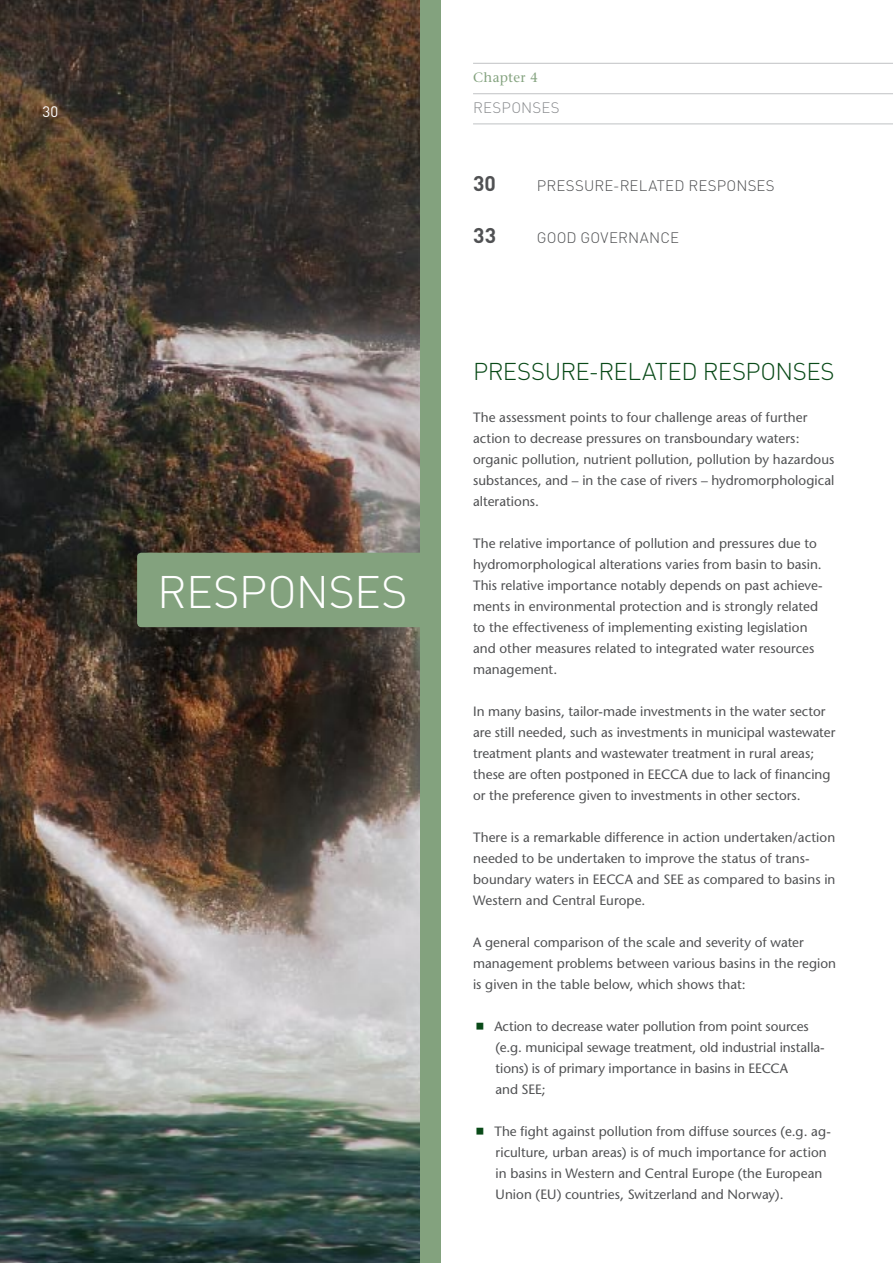
<style>
.page{position:relative;width:893px;height:1263px;background:#fff}
.page>*{position:absolute;margin:0;border:0;box-sizing:border-box;transform-origin:0 0}
.t1{font:300 45px "DIN";letter-spacing:-.015em;color:#fff}
.t2{font:300 24px "DIN";letter-spacing:-.025em;color:#094a18}
.t3{font:700 21px "DIN";color:#505153}
.t4{font:300 15px "DIN";letter-spacing:.01em;color:#505153}
.t5{font:300 15px "DIN";letter-spacing:.01em;color:#8a8c8f}
.t6{font:15px "DIN";color:#fff}
.t7{font:13.5px/21px "Stone Sans";letter-spacing:.005em;color:#505153}
.t8{font:13.5px "Stone Serif";letter-spacing:.02em;color:#83a27e}
</style>
<div class="page">
<img style="left:0;top:0;width:420px;height:1263px">
<div style="left:137px;top:553px;width:283px;height:74px;background:#83a27e"></div>
<hr style="left:473px;top:63px;width:420px;height:1px;background:#c0c2c4">
<hr style="left:473px;top:93px;width:420px;height:1px;background:#c0c2c4">
<hr style="left:473px;top:124px;width:420px;height:1px;background:#c0c2c4">
<div style="left:420px;top:0;width:20px;height:1263px;background:#83a27e"></div>
<p class="t6" style="left:42px;top:102px;width:17px">30</p>
<h1 class="t1" style="left:157px;top:564px;width:252px">RESPONSES</h1>
<p class="t8" style="left:473px;top:69px;width:66px">Chapter 4</p>
<p class="t5" style="left:473px;top:99px;width:88px">RESPONSES</p>
<h3 class="t3" style="left:473px;top:169px;width:24px">30</h3>
<p class="t4" style="left:537px;top:176px;width:239px">PRESSURE-RELATED RESPONSES</p>
<h3 class="t3" style="left:473px;top:222px;width:25px">33</h3>
<p class="t4" style="left:537px;top:229px;width:144px">GOOD GOVERNANCE</p>
<h2 class="t2" style="left:473px;top:357px;width:363px">PRESSURE-RELATED RESPONSES</h2>
<p class="t7" style="left:473px;top:407px;width:363px">The assessment points to four challenge areas of further action to decrease pressures on transboundary waters: organic pollution, nutrient pollution, pollution by hazardous substances, and – in the case of rivers – hydromorphological alterations.</p>
<p class="t7" style="left:473px;top:533px;width:351px">The relative importance of pollution and pressures due to hydromorphological alterations varies from basin to basin.<br>This relative importance notably depends on past achieve&shy;ments in environmental protection and is strongly related to the effectiveness of implementing existing legislation and other measures related to integrated water resources management.</p>
<p class="t7" style="left:473px;top:701px;width:364px">In many basins, tailor-made investments in the water sector are still needed, such as investments in municipal wastewater treatment plants and wastewater treatment in rural areas; these are often postponed in EECCA due to lack of financing or the preference given to investments in other sectors.</p>
<p class="t7" style="left:473px;top:827px;width:364px">There is a remarkable difference in action undertaken/action needed to be undertaken to improve the status of trans&shy;boundary waters in EECCA and SEE as compared to basins in Western and Central Europe.</p>
<p class="t7" style="left:473px;top:932px;width:365px">A general comparison of the scale and severity of water management problems between various basins in the region is given in the table below, which shows that:</p>
<p class="t7" style="left:494px;top:1016px;width:332px">Action to decrease water pollution from point sources (e.g. municipal sewage treatment, old industrial installa&shy;tions) is of primary importance in basins in EECCA<br>and SEE;</p>
<p class="t7" style="left:494px;top:1121px;width:338px">The fight against pollution from diffuse sources (e.g. ag&shy;riculture, urban areas) is of much importance for action in basins in Western and Central Europe (the European Union (EU) countries, Switzerland and Norway).</p>
</div>
